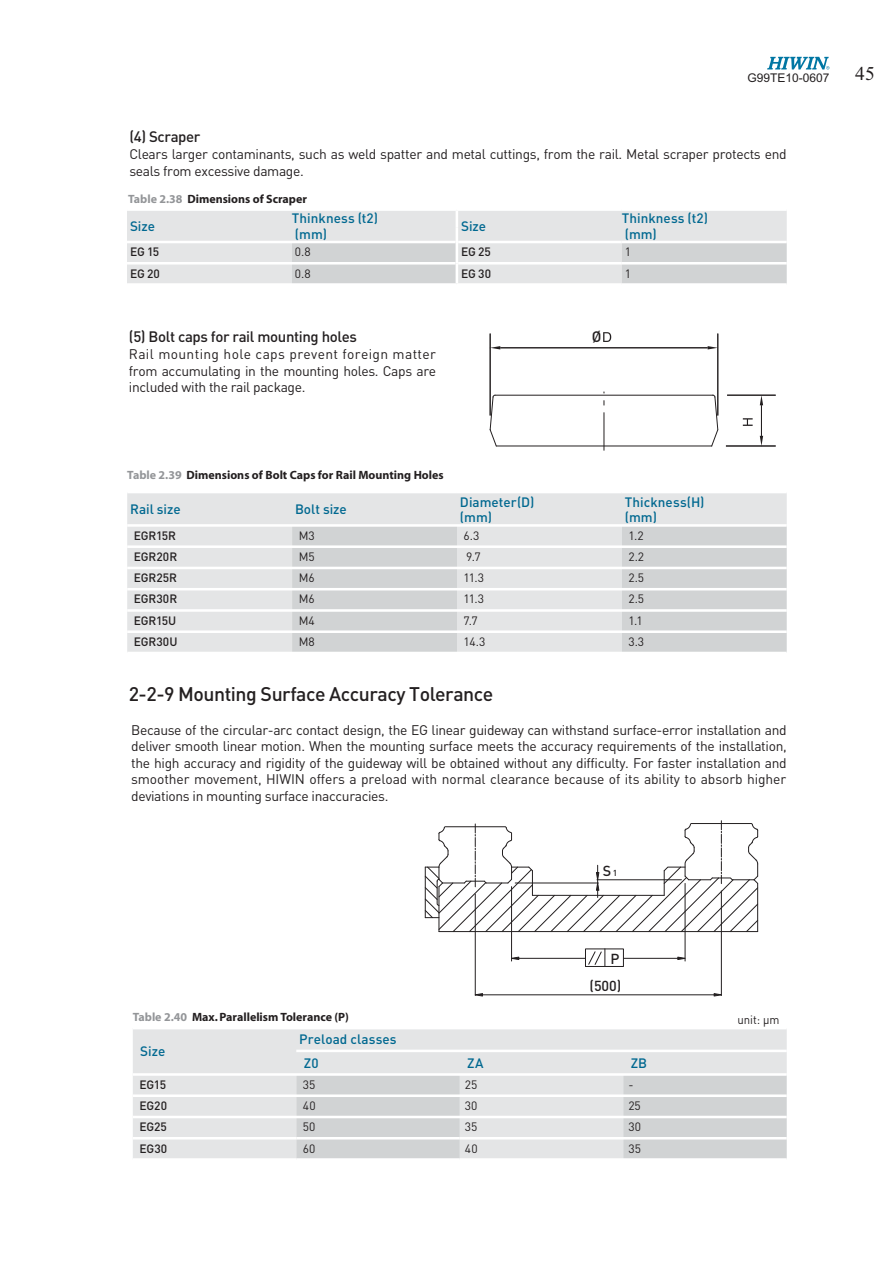
<style>
.page{position:relative;width:893px;height:1263px;background:#fff}
.page>*{position:absolute;margin:0;border:0;box-sizing:border-box;transform-origin:0 0}
.t1{font:500 19.5px "DIN";letter-spacing:-.025em;color:#231f20}
.t2{font:19.5px "Times New Roman";color:#231f20}
.t3{font:500 15px "DIN";letter-spacing:-.025em;color:#231f20}
.t4{font:500 14.4px "DIN";color:#231f20}
.t5{font:13.8px/16.5px "DIN";letter-spacing:-.025em;color:#231f20;text-align:justify}
.t6{font:500 13.5px/23.2px "DIN";color:#006890}
.t7{font:700 12px "Myriad";color:#231f20}
.t8{font:12px "DIN";color:#231f20}
.t9{font:500 12px "DIN";letter-spacing:-.01em;color:#231f20}
.t10{font:12px "Arial";color:#231f20}
.t11{font:12px "DIN";color:#231f20;scale:.95 1}
.s1{color:#939598}
.s2{font-size:8.55px}
</style>
<div class="page">
<div style="left:127px;top:211px;width:165px;height:72px;background:#e4e5e6"></div>
<hr style="left:127px;top:241px;width:329px;height:2px;background:#fff">
<hr style="left:127px;top:262px;width:329px;height:3px;background:#fff">
<svg style="left:292px;top:211px;width:495px;height:73px;background:#dfe0e1"></svg>
<hr style="left:456px;top:242px;width:2px;height:21px;background:#fff">
<hr style="left:456px;top:263px;width:2px;height:20px;background:#fff">
<div style="left:127px;top:493px;width:660px;height:159px;background:#e4e5e6"></div>
<svg style="left:292px;top:527px;width:495px;height:125px;background:#d7d9da"></svg>
<hr style="left:127px;top:524px;width:660px;height:3px;background:#fff">
<hr style="left:127px;top:545px;width:660px;height:3px;background:#fff">
<hr style="left:127px;top:567px;width:660px;height:2px;background:#fff">
<hr style="left:127px;top:588px;width:660px;height:2px;background:#fff">
<hr style="left:127px;top:609px;width:660px;height:3px;background:#fff">
<hr style="left:127px;top:630px;width:660px;height:3px;background:#fff">
<svg style="left:604px;top:392px;width:1px;height:58px"></svg>
<hr style="left:717px;top:334px;width:1px;height:82px;background:#231f20">
<hr style="left:490px;top:334px;width:1px;height:82px;background:#231f20">
<hr style="left:500px;top:348px;width:208px;height:1px;background:#231f20">
<svg style="left:708px;top:346px;width:10px;height:3px"></svg>
<svg style="left:603px;top:332px;width:8px;height:10px"></svg>
<svg style="left:490px;top:346px;width:10px;height:3px"></svg>
<hr style="left:727px;top:395px;width:49px;height:1px;background:#231f20">
<hr style="left:726px;top:446px;width:50px;height:1px;background:#231f20">
<hr style="left:761px;top:405px;width:1px;height:31px;background:#231f20">
<svg style="left:760px;top:395px;width:3px;height:10px"></svg>
<svg style="left:743px;top:418px;width:10px;height:8px"></svg>
<svg style="left:760px;top:436px;width:3px;height:11px"></svg>
<hr style="left:495px;top:395px;width:218px;height:1px;background:#231f20">
<svg style="left:489px;top:394px;width:8px;height:53px"></svg>
<svg style="left:711px;top:394px;width:8px;height:53px"></svg>
<hr style="left:496px;top:446px;width:216px;height:1px;background:#231f20">
<hr style="left:624px;top:958px;width:54px;height:1px;background:#231f20">
<hr style="left:475px;top:894px;width:1px;height:102px;background:#231f20">
<hr style="left:721px;top:891px;width:1px;height:105px;background:#231f20">
<hr style="left:482px;top:995px;width:232px;height:1px;background:#231f20">
<svg style="left:474px;top:993px;width:9px;height:4px"></svg>
<svg style="left:713px;top:993px;width:9px;height:4px"></svg>
<hr style="left:511px;top:887px;width:1px;height:74px;background:#231f20">
<svg style="left:511px;top:956px;width:9px;height:4px"></svg>
<hr style="left:519px;top:958px;width:66px;height:1px;background:#231f20">
<hr style="left:685px;top:883px;width:1px;height:78px;background:#231f20">
<svg style="left:677px;top:956px;width:9px;height:4px"></svg>
<svg style="left:424px;top:821px;width:335px;height:112px"></svg>
<div style="left:585px;top:949px;width:39px;height:18px;border:1px solid #231f20"></div>
<svg style="left:588px;top:949px;width:17px;height:17px"></svg>
<div style="left:133px;top:1029px;width:654px;height:129px;background:#e4e5e6"></div>
<svg style="left:296px;top:1076px;width:491px;height:82px;background:#d7d9da"></svg>
<hr style="left:296px;top:1137px;width:164px;height:3px;background:#fff">
<hr style="left:133px;top:1073px;width:654px;height:3px;background:#fff">
<hr style="left:133px;top:1094px;width:654px;height:3px;background:#fff">
<hr style="left:133px;top:1116px;width:654px;height:2px;background:#fff">
<hr style="left:133px;top:1137px;width:163px;height:3px;background:#fff">
<hr style="left:460px;top:1137px;width:327px;height:3px;background:#fff">
<hr style="left:296px;top:1050px;width:491px;height:2px;background:#fff">
<svg style="left:767px;top:57px;width:62px;height:13px"></svg>
<p class="t10" style="left:747px;top:73px;width:84px">G99TE10-0607</p>
<h1 class="t2" style="left:855px;top:62px;width:21px">45</h1>
<p class="t3" style="left:129px;top:132px;width:72px">(4) Scraper</p>
<p class="t5" style="left:129px;top:148px;width:659px">Clears larger contaminants, such as weld spatter and metal cuttings, from the rail. Metal scraper protects end seals from excessive damage.</p>
<p class="t7" style="left:128px;top:195px;width:180px"><span class="s1">Table 2.38</span> Dimensions of Scraper</p>
<p class="t6" style="left:130px;top:216px;width:27px">Size</p>
<p class="t6" style="left:292px;top:208px;width:88px">Thinkness (t2)</p>
<p class="t6" style="left:622px;top:208px;width:88px">Thinkness (t2)</p>
<p class="t6" style="left:461px;top:216px;width:27px">Size</p>
<p class="t6" style="left:295px;top:224px;width:34px">(mm)</p>
<p class="t6" style="left:625px;top:224px;width:34px">(mm)</p>
<p class="t9" style="left:130px;top:248px;width:31px">EG 15</p>
<p class="t8" style="left:295px;top:248px;width:17px">0.8</p>
<p class="t9" style="left:461px;top:248px;width:31px">EG 25</p>
<p class="t8" style="left:625px;top:248px;width:8px">1</p>
<p class="t9" style="left:130px;top:269px;width:31px">EG 20</p>
<p class="t8" style="left:295px;top:269px;width:17px">0.8</p>
<p class="t9" style="left:461px;top:269px;width:31px">EG 30</p>
<p class="t8" style="left:625px;top:269px;width:8px">1</p>
<p class="t3" style="left:129px;top:331px;width:230px">(5) Bolt caps for rail mounting holes</p>
<p class="t5" style="left:129px;top:347px;width:309px">Rail mounting hole caps prevent foreign matter from accumulating in the mounting holes. Caps are included with the rail package.</p>
<p class="t3" style="left:592px;top:332px;width:11px">Ø</p>
<p class="t7" style="left:127px;top:471px;width:318px"><span class="s1">Table 2.39</span> Dimensions of Bolt Caps for Rail Mounting Holes</p>
<p class="t6" style="left:130px;top:499px;width:52px">Rail size</p>
<p class="t6" style="left:295px;top:499px;width:53px">Bolt size</p>
<p class="t6" style="left:460px;top:492px;width:76px">Diameter(D)</p>
<p class="t6" style="left:625px;top:492px;width:81px">Thickness(H)</p>
<p class="t6" style="left:460px;top:507px;width:34px">(mm)</p>
<p class="t6" style="left:625px;top:507px;width:34px">(mm)</p>
<p class="t9" style="left:134px;top:531px;width:44px">EGR15R</p>
<p class="t8" style="left:299px;top:531px;width:18px">M3</p>
<p class="t8" style="left:464px;top:531px;width:17px">6.3</p>
<p class="t8" style="left:628px;top:531px;width:17px">1.2</p>
<p class="t9" style="left:134px;top:552px;width:45px">EGR20R</p>
<p class="t8" style="left:299px;top:552px;width:17px">M5</p>
<p class="t8" style="left:466px;top:552px;width:16px">9.7</p>
<p class="t8" style="left:628px;top:552px;width:17px">2.2</p>
<p class="t9" style="left:134px;top:574px;width:45px">EGR25R</p>
<p class="t8" style="left:299px;top:574px;width:17px">M6</p>
<p class="t8" style="left:464px;top:574px;width:22px">11.3</p>
<p class="t8" style="left:628px;top:574px;width:17px">2.5</p>
<p class="t9" style="left:134px;top:595px;width:45px">EGR30R</p>
<p class="t8" style="left:299px;top:595px;width:17px">M6</p>
<p class="t8" style="left:464px;top:595px;width:22px">11.3</p>
<p class="t8" style="left:628px;top:595px;width:17px">2.5</p>
<p class="t9" style="left:134px;top:616px;width:44px">EGR15U</p>
<p class="t8" style="left:299px;top:616px;width:18px">M4</p>
<p class="t8" style="left:464px;top:616px;width:16px">7.7</p>
<p class="t8" style="left:628px;top:616px;width:16px">1.1</p>
<p class="t9" style="left:134px;top:637px;width:45px">EGR30U</p>
<p class="t8" style="left:299px;top:637px;width:18px">M8</p>
<p class="t8" style="left:464px;top:637px;width:23px">14.3</p>
<p class="t8" style="left:628px;top:637px;width:17px">3.3</p>
<h1 class="t1" style="left:129px;top:688px;width:366px">2-2-9 Mounting Surface Accuracy Tolerance</h1>
<p class="t5" style="left:131px;top:723px;width:657px">Because of the circular-arc contact design, the EG linear guideway can withstand surface-error installation and deliver smooth linear motion. When the mounting surface meets the accuracy requirements of the installation, the high accuracy and rigidity of the guideway will be obtained without any difficulty. For faster installation and smoother movement, HIWIN offers a preload with normal clearance because of its ability to absorb higher deviations in mounting surface inaccuracies.</p>
<p class="t4" style="left:603px;top:866px;width:16px">S<span class="s2">1</span></p>
<p class="t4" style="left:610px;top:954px;width:11px">P</p>
<p class="t4" style="left:589px;top:981px;width:34px">(500)</p>
<p class="t7" style="left:133px;top:1013px;width:218px"><span class="s1">Table 2.40</span> Max. Parallelism Tolerance (P)</p>
<p class="t11" style="left:737px;top:1015px;width:46px">unit: μm</p>
<p class="t6" style="left:140px;top:1041px;width:27px">Size</p>
<p class="t6" style="left:304px;top:1029px;width:94px;text-indent:-4px">Preload classes<br>Z0</p>
<p class="t6" style="left:467px;top:1052px;width:18px">ZA</p>
<p class="t6" style="left:631px;top:1052px;width:18px">ZB</p>
<p class="t9" style="left:139px;top:1080px;width:28px">EG15</p>
<p class="t8" style="left:303px;top:1080px;width:14px">35</p>
<p class="t8" style="left:465px;top:1080px;width:14px">25</p>
<p class="t8" style="left:628px;top:1080px;width:7px">-</p>
<p class="t9" style="left:139px;top:1101px;width:29px">EG20</p>
<p class="t8" style="left:303px;top:1101px;width:14px">40</p>
<p class="t8" style="left:465px;top:1101px;width:14px">30</p>
<p class="t8" style="left:628px;top:1101px;width:14px">25</p>
<p class="t9" style="left:139px;top:1123px;width:29px">EG25</p>
<p class="t8" style="left:303px;top:1123px;width:14px">50</p>
<p class="t8" style="left:465px;top:1123px;width:14px">35</p>
<p class="t8" style="left:628px;top:1123px;width:14px">30</p>
<p class="t9" style="left:139px;top:1144px;width:29px">EG30</p>
<p class="t8" style="left:303px;top:1144px;width:14px">60</p>
<p class="t8" style="left:465px;top:1144px;width:14px">40</p>
<p class="t8" style="left:628px;top:1144px;width:14px">35</p>
</div>
